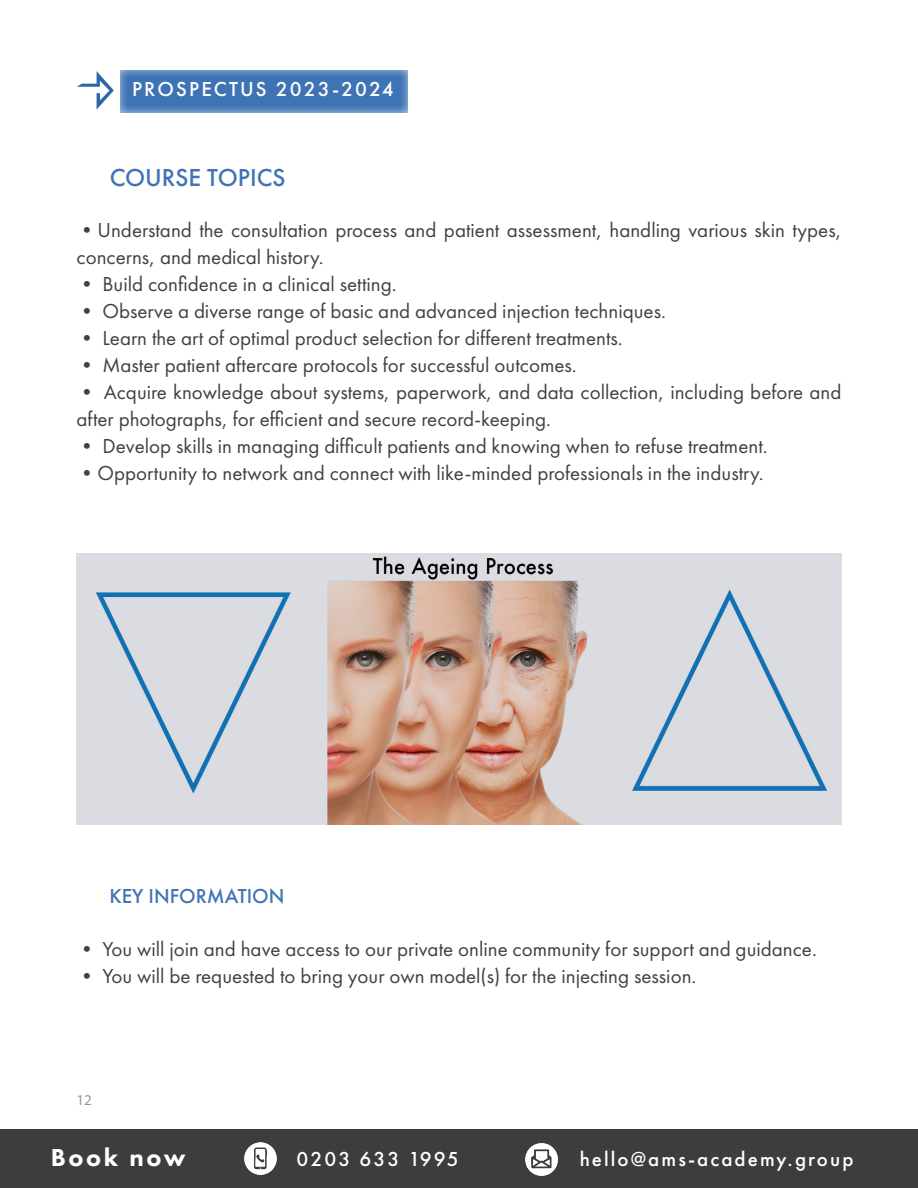
<style>
.page{position:relative;width:918px;height:1188px;background:#fff}
.page>*{position:absolute;margin:0;border:0;box-sizing:border-box;transform-origin:0 0}
.t1{font:500 25.5px "Futura PT";color:#4074b4}
.t2{font:800 25.5px "Futura PT";letter-spacing:.1em;color:#fff}
.t3{font:21px/27px "Futura PT";color:#414042}
.t4{font:500 21px "Futura PT";letter-spacing:.1em;color:#fff}
.t5{font:500 21px "Futura PT";color:#4074b4}
.t6{font:15px "Myriad Pro";color:#939598}
</style>
<div class="page">
<div style="left:107px;top:58px;width:315px;height:55px;background:#fff;opacity:.75"></div>
<div style="left:0;top:1130px;width:918px;height:58px;background:#3d3c3e"></div>
<img style="left:77px;top:70px;width:39px;height:41px">
<img style="left:244px;top:1142px;width:33px;height:33px">
<img style="left:525px;top:1143px;width:33px;height:33px">
<img style="left:77px;top:554px;width:764px;height:271px">
<p class="t4" style="left:132px;top:77px;width:263px">PROSPECTUS 2023-2024</p>
<p class="t1" style="left:110px;top:162px;width:178px">COURSE TOPICS</p>
<p class="t3" style="left:77px;top:216px;width:766px">•Understand the consultation process and patient assessment, handling various skin types, concerns, and medical history.</p>
<p class="t3" style="left:77px;top:270px;width:322px">• Build confidence in a clinical setting.</p>
<p class="t3" style="left:77px;top:297px;width:591px">• Observe a diverse range of basic and advanced injection techniques.</p>
<p class="t3" style="left:77px;top:324px;width:548px">• Learn the art of optimal product selection for different treatments.</p>
<p class="t3" style="left:77px;top:351px;width:502px">• Master patient aftercare protocols for successful outcomes.</p>
<p class="t3" style="left:77px;top:378px;width:766px">• Acquire knowledge about systems, paperwork, and data collection, including before and after photographs, for efficient and secure record-keeping.</p>
<p class="t3" style="left:77px;top:432px;width:693px">• Develop skills in managing difficult patients and knowing when to refuse treatment.</p>
<p class="t3" style="left:77px;top:459px;width:689px">•Opportunity to network and connect with like-minded professionals in the industry.</p>
<p class="t5" style="left:109px;top:883px;width:177px">KEY INFORMATION</p>
<p class="t3" style="left:76px;top:936px;width:742px">• You will join and have access to our private online community for support and guidance.</p>
<p class="t3" style="left:76px;top:963px;width:621px">• You will be requested to bring your own model(s) for the injecting session.</p>
<p class="t6" style="left:77px;top:1091px;width:17px">12</p>
<p class="t2" style="left:51px;top:1142px;width:136px">Book now</p>
<p class="t4" style="left:296px;top:1146px;width:164px">0203 633 1995</p>
<p class="t4" style="left:580px;top:1146px;width:275px">hello@ams-academy.group</p>
</div>
